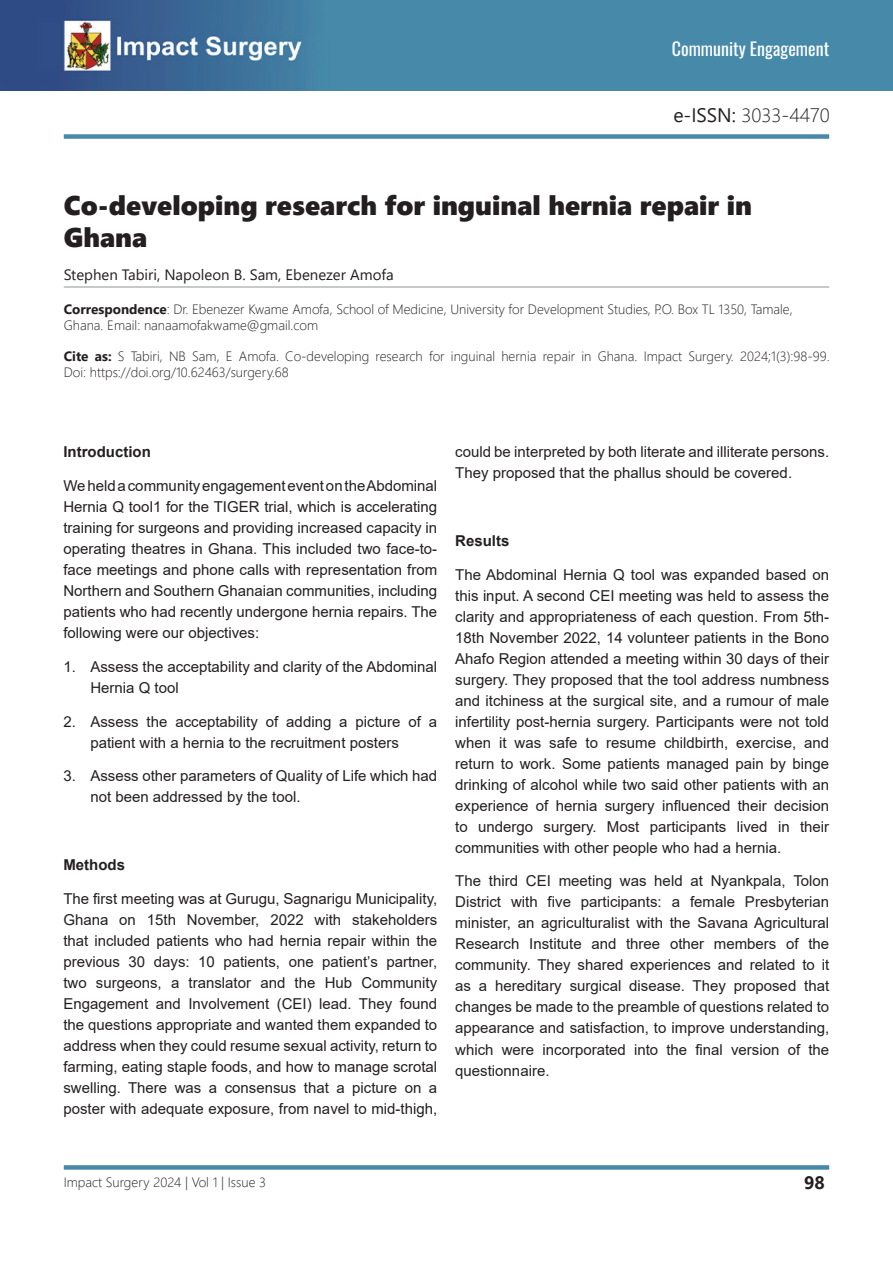
<style>
.page{position:relative;width:893px;height:1263px;background:#fff}
.page>*{position:absolute;margin:0;border:0;box-sizing:border-box;transform-origin:0 0}
.t1{font:27px/32.4px "Segoe UI Black";color:#231f20}
.t2{font:300 19.5px "Segoe UI";color:#231f20}
.t3{font:18px "Oswald";color:#fff}
.t4{font:700 18px "Segoe UI";color:#231f20}
.t5{font:15px/21px "Arial";color:#231f20;text-align:justify}
.t6{font:15px "Segoe UI";color:#231f20}
.t7{font:700 15px "Arial";color:#231f20}
.t8{font:300 13.5px/16.2px "Segoe UI";color:#231f20}
.s1{font-weight:400}
.s2{font-weight:700}
</style>
<div class="page">
<img style="left:0;top:0;width:893px;height:91px">
<div style="left:64px;top:1165px;width:765px;height:5px;background:#4888a8"></div>
<hr style="left:64px;top:287px;width:765px;height:1px;background:#939598">
<div style="left:64px;top:134px;width:765px;height:5px;background:#4888a8"></div>
<p class="t3" style="left:672px;top:33px;width:159px">Community Engagement</p>
<h2 class="t2" style="left:673px;top:96px;width:158px"><span class="s1">e-ISSN:</span> 3033-4470</h2>
<h1 class="t1" style="left:64px;top:188px;width:690px">Co-developing research for inguinal hernia repair in<br>Ghana</h1>
<p class="t6" style="left:64px;top:260px;width:332px">Stephen Tabiri, Napoleon B. Sam, Ebenezer Amofa</p>
<p class="t8" style="left:64px;top:300px;width:730px"><span class="s2">Correspondence</span>: Dr. Ebenezer Kwame Amofa, School of Medicine, University for Development Studies, P.O. Box TL 1350, Tamale,<br>Ghana. Email: nanaamofakwame@gmail.com</p>
<p class="t8" style="left:64px;top:347px;width:767px"><span class="s2">Cite as:</span> S Tabiri, NB Sam, E Amofa. Co-developing research for inguinal hernia repair in Ghana. Impact Surgery. 2024;1(3):98-99.<br>Doi: https://doi.org/10.62463/surgery.68</p>
<p class="t7" style="left:63px;top:442px;width:89px">Introduction</p>
<p class="t5" style="left:63px;top:475px;width:375px">We held a community engagement event on the Abdominal Hernia Q tool1 for the TIGER trial, which is accelerating training for surgeons and providing increased capacity in operating theatres in Ghana. This included two face-to&shy;face meetings and phone calls with representation from Northern and Southern Ghanaian communities, including patients who had recently undergone hernia repairs. The following were our objectives:</p>
<p class="t5" style="left:90px;top:656px;width:348px;text-indent:-27px">1. Assess the acceptability and clarity of the Abdominal<br>Hernia Q tool</p>
<p class="t5" style="left:90px;top:711px;width:348px;text-indent:-27px">2. Assess the acceptability of adding a picture of a patient with a hernia to the recruitment posters</p>
<p class="t5" style="left:90px;top:766px;width:348px;text-indent:-27px">3. Assess other parameters of Quality of Life which had not been addressed by the tool.</p>
<p class="t7" style="left:63px;top:854px;width:63px">Methods</p>
<p class="t5" style="left:63px;top:888px;width:375px">The first meeting was at Gurugu, Sagnarigu Municipality, Ghana on 15th November, 2022 with stakeholders that included patients who had hernia repair within the previous 30 days: 10 patients, one patient’s partner, two surgeons, a translator and the Hub Community Engagement and Involvement (CEI) lead. They found the questions appropriate and wanted them expanded to address when they could resume sexual activity, return to farming, eating staple foods, and how to manage scrotal swelling. There was a consensus that a picture on a poster with adequate exposure, from navel to mid-thigh,</p>
<p class="t5" style="left:455px;top:441px;width:375px">could be interpreted by both literate and illiterate persons.<br>They proposed that the phallus should be covered.</p>
<p class="t7" style="left:455px;top:530px;width:56px">Results</p>
<p class="t5" style="left:455px;top:564px;width:375px">The Abdominal Hernia Q tool was expanded based on this input. A second CEI meeting was held to assess the clarity and appropriateness of each question. From 5th-18th November 2022, 14 volunteer patients in the Bono Ahafo Region attended a meeting within 30 days of their surgery. They proposed that the tool address numbness and itchiness at the surgical site, and a rumour of male infertility post-hernia surgery. Participants were not told when it was safe to resume childbirth, exercise, and return to work. Some patients managed pain by binge drinking of alcohol while two said other patients with an experience of hernia surgery influenced their decision to undergo surgery. Most participants lived in their communities with other people who had a hernia.</p>
<p class="t5" style="left:455px;top:871px;width:375px">The third CEI meeting was held at Nyankpala, Tolon District with five participants: a female Presbyterian minister, an agriculturalist with the Savana Agricultural Research Institute and three other members of the community. They shared experiences and related to it as a hereditary surgical disease. They proposed that changes be made to the preamble of questions related to appearance and satisfaction, to improve understanding, which were incorporated into the final version of the questionnaire.</p>
<p class="t8" style="left:64px;top:1172px;width:204px">Impact Surgery 2024 | Vol 1 | Issue 3</p>
<p class="t4" style="left:804px;top:1165px;width:22px">98</p>
</div>
